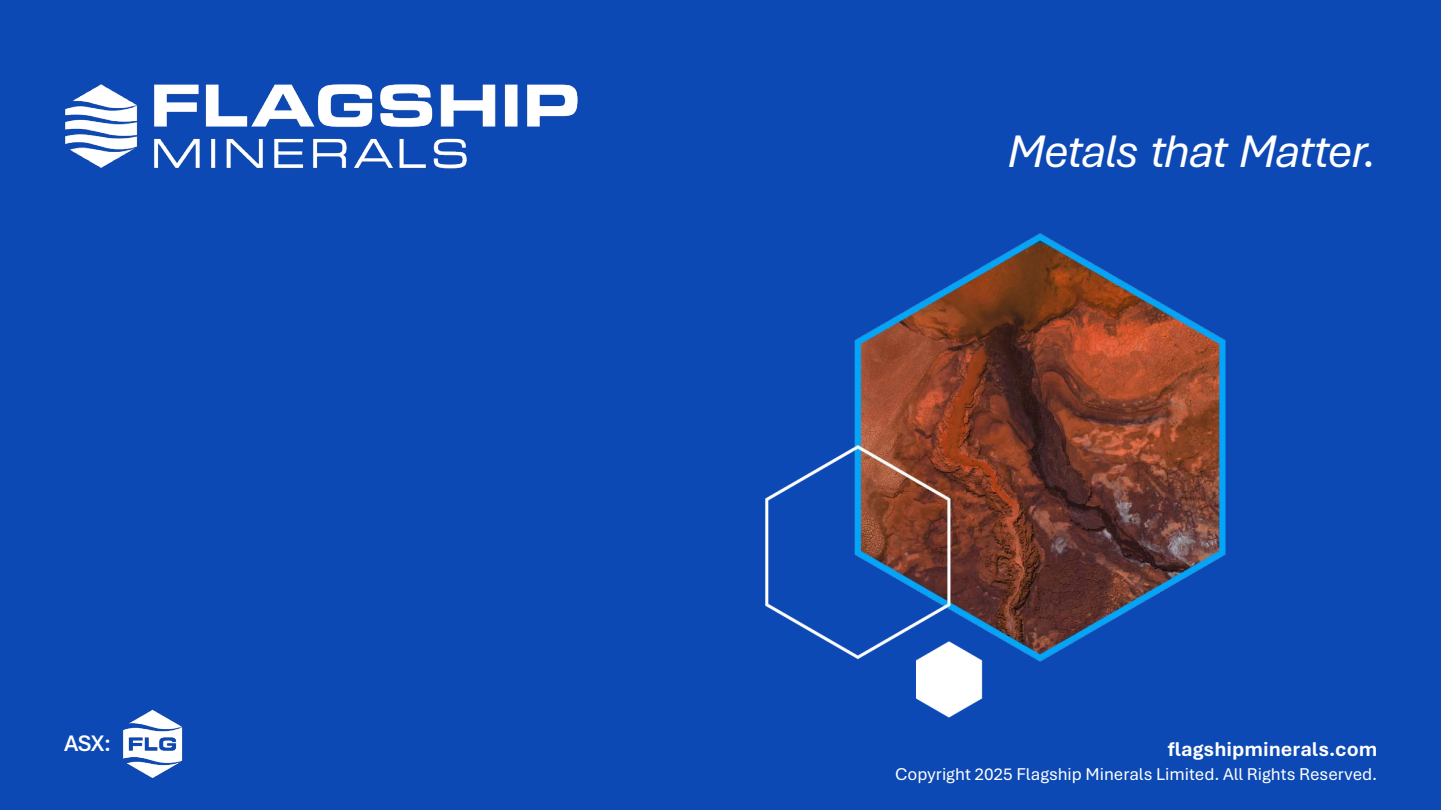
<style>
.page{position:relative;width:1441px;height:810px;background:#fff}
.page>*{position:absolute;margin:0;border:0;box-sizing:border-box;transform-origin:0 0}
.t1{font:italic 48px "Aptos";letter-spacing:-.035em;color:#fff}
.t2{font:600 23.7px "Aptos";color:#fff}
.t3{font:700 21px "Aptos";color:#fff}
.t4{font:18px "Aptos";color:#fff}
</style>
<div class="page">
<div style="left:0;top:0;width:1440px;height:810px;background:#0d49b4"></div>
<img style="left:765px;top:233px;width:461px;height:485px">
<img style="left:65px;top:84px;width:513px;height:85px">
<img style="left:122px;top:709px;width:61px;height:70px">
<h2 class="t2" style="left:64px;top:727px;width:48px">ASX:</h2>
<h1 class="t1" style="left:1007px;top:119px;width:371px">Metals that Matter.</h1>
<p class="t3" style="left:1167px;top:735px;width:211px">flagshipminerals.com</p>
<p class="t4" style="left:894px;top:762px;width:483px">Copyright 2025 Flagship Minerals Limited. All Rights Reserved.</p>
</div>
